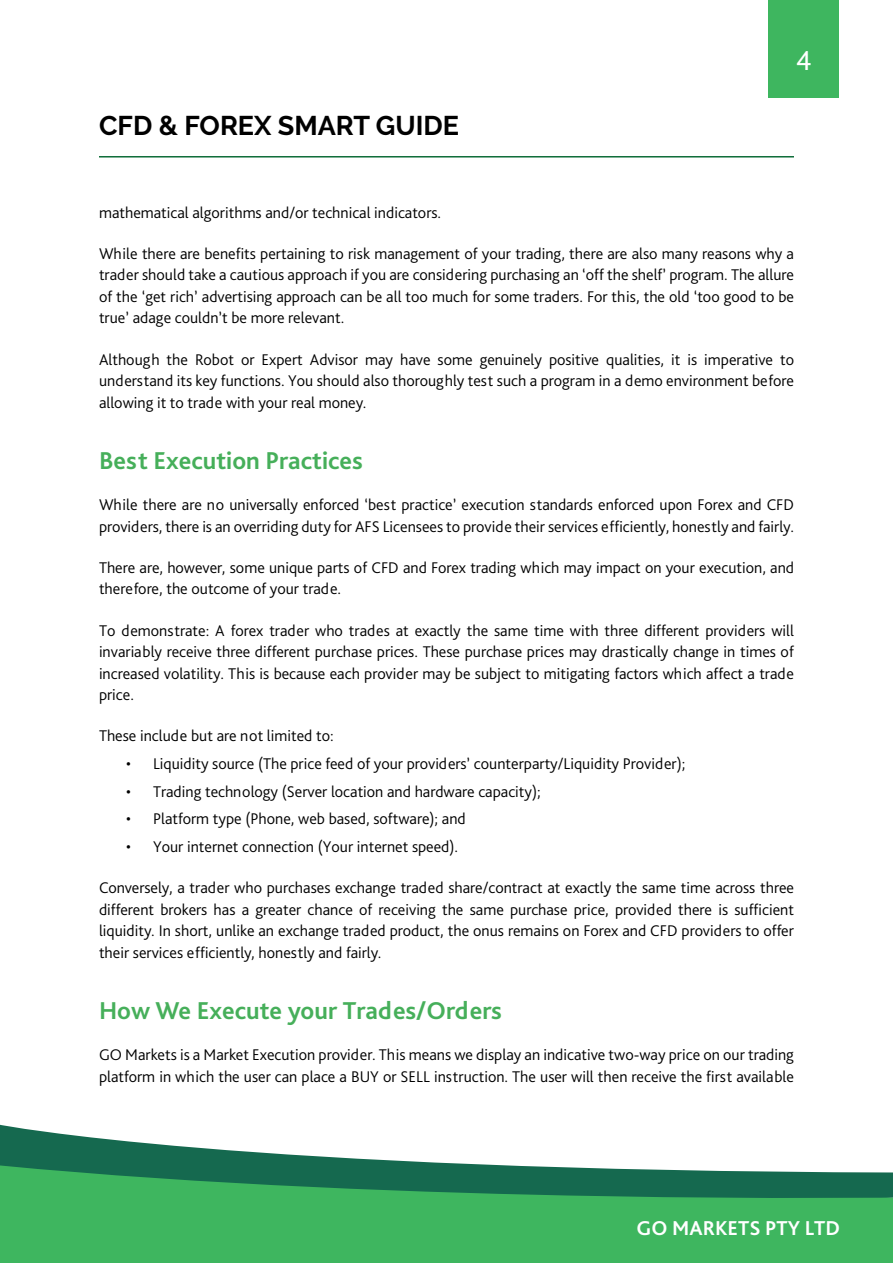
<style>
.page{position:relative;width:893px;height:1263px;background:#fff}
.page>*{position:absolute;margin:0;border:0;box-sizing:border-box;transform-origin:0 0}
.t1{font:28.5px "Bliss Pro";color:#fff}
.t2{font:700 27px "Raleway";color:#000}
.t3{font:700 25.5px "Bliss Pro";color:#46af5a}
.t4{font:700 21px "Bliss Pro";color:#fff}
.t5{font:300 16.2px/21.6px "Bliss Pro";color:#000;text-align:justify}
</style>
<div class="page">
<hr style="left:99px;top:156px;width:695px;height:2px;background:#0e6c38">
<div style="left:768px;top:0;width:71px;height:98px;background:#3eb65f"></div>
<div style="left:0;top:1204px;width:893px;height:59px;background:#3eb65f"></div>
<div style="left:0;top:1197px;width:893px;height:7px;background:#3eb65f"></div>
<svg style="left:0;top:1125px;width:893px;height:72px"></svg>
<h2 class="t2" style="left:99px;top:110px;width:362px">CFD &amp; FOREX SMART GUIDE</h2>
<h1 class="t1" style="left:796px;top:43px;width:17px">4</h1>
<p class="t5" style="left:99px;top:201px;width:344px">mathematical algorithms and/or technical indicators.</p>
<p class="t5" style="left:99px;top:242px;width:696px">While there are benefits pertaining to risk management of your trading, there are also many reasons why a trader should take a cautious approach if you are considering purchasing an ‘off the shelf’ program. The allure of the ‘get rich’ advertising approach can be all too much for some traders. For this, the old ‘too good to be true’ adage couldn’t be more relevant.</p>
<p class="t5" style="left:99px;top:348px;width:696px">Although the Robot or Expert Advisor may have some genuinely positive qualities, it is imperative to understand its key functions. You should also thoroughly test such a program in a demo environment before allowing it to trade with your real money.</p>
<h3 class="t3" style="left:99px;top:445px;width:265px">Best Execution Practices</h3>
<p class="t5" style="left:99px;top:493px;width:696px">While there are no universally enforced ‘best practice’ execution standards enforced upon Forex and CFD providers, there is an overriding duty for AFS Licensees to provide their services efficiently, honestly and fairly.</p>
<p class="t5" style="left:99px;top:556px;width:697px">There are, however, some unique parts of CFD and Forex trading which may impact on your execution, and therefore, the outcome of your trade.</p>
<p class="t5" style="left:99px;top:619px;width:696px">To demonstrate: A forex trader who trades at exactly the same time with three different providers will invariably receive three different purchase prices. These purchase prices may drastically change in times of increased volatility. This is because each provider may be subject to mitigating factors which affect a trade price.</p>
<p class="t5" style="left:99px;top:725px;width:236px">These include but are not limited to:</p>
<p class="t5" style="left:126px;top:752px;width:561px">• Liquidity source (The price feed of your providers’ counterparty/Liquidity Provider);</p>
<p class="t5" style="left:126px;top:780px;width:416px">• Trading technology (Server location and hardware capacity);</p>
<p class="t5" style="left:126px;top:808px;width:341px">• Platform type (Phone, web based, software); and</p>
<p class="t5" style="left:126px;top:835px;width:334px">• Your internet connection (Your internet speed).</p>
<p class="t5" style="left:99px;top:876px;width:697px">Conversely, a trader who purchases exchange traded share/contract at exactly the same time across three different brokers has a greater chance of receiving the same purchase price, provided there is sufficient liquidity. In short, unlike an exchange traded product, the onus remains on Forex and CFD providers to offer their services efficiently, honestly and fairly.</p>
<h3 class="t3" style="left:99px;top:995px;width:404px">How We Execute your Trades/Orders</h3>
<p class="t5" style="left:99px;top:1043px;width:696px">GO Markets is a Market Execution provider. This means we display an indicative two-way price on our trading platform in which the user can place a BUY or SELL instruction. The user will then receive the first available</p>
<p class="t4" style="left:637px;top:1215px;width:205px">GO MARKETS PTY LTD</p>
</div>
